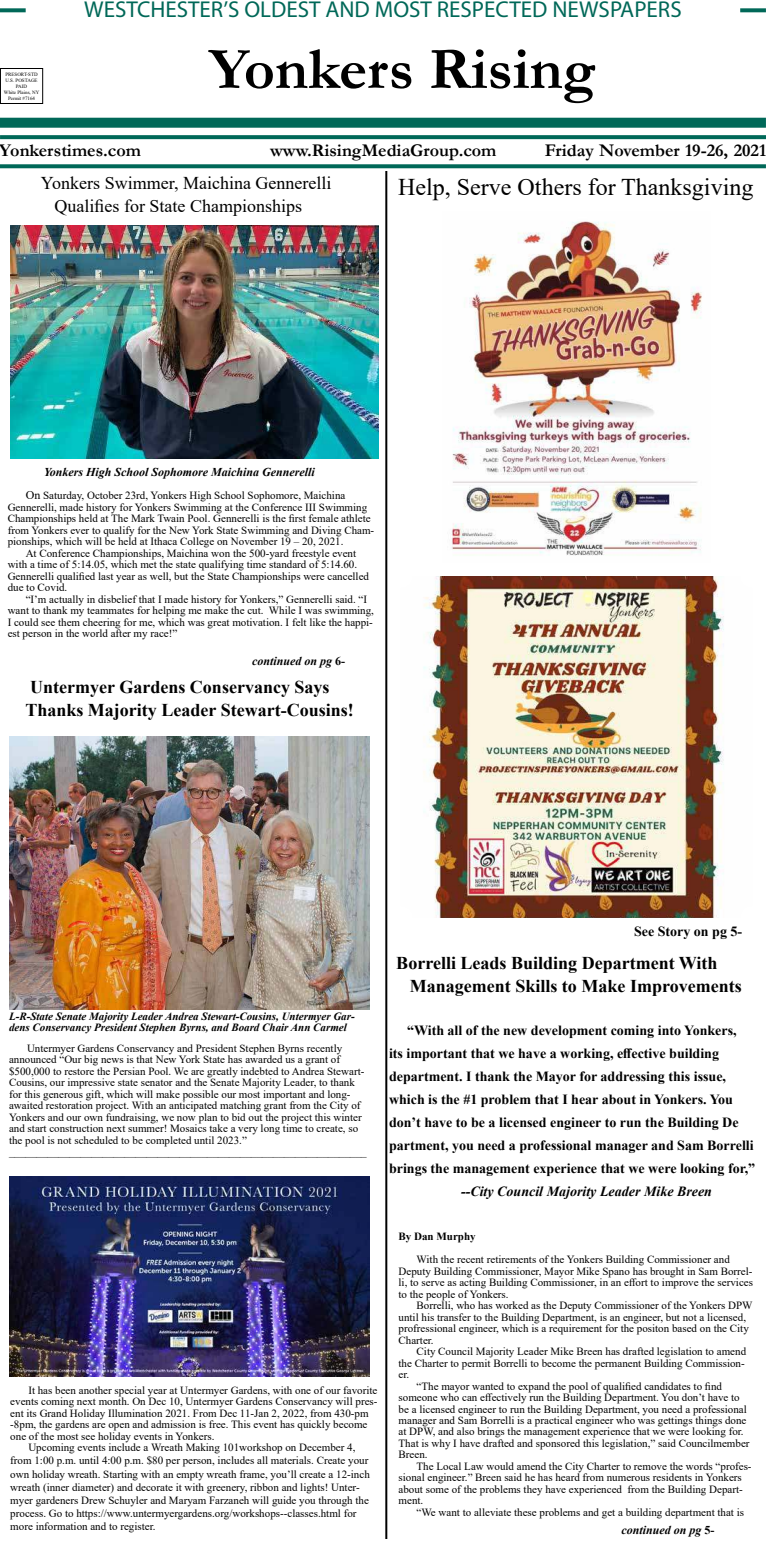
<style>
.page{position:relative;width:766px;height:1548px;background:#fff}
.page>*{position:absolute;margin:0;border:0;box-sizing:border-box;transform-origin:0 0}
.t1{font:700 60px "Garamond";color:#000}
.t2{font:24px "Times New Roman";color:#000}
.t3{font:23px "Myriad Pro";color:#006858}
.t4{font:700 18px/23px "Times New Roman";color:#000}
.t5{font:700 18px "Garamond";color:#000}
.t6{font:18px/23px "Times New Roman";color:#000}
.t7{font:700 14px/23px "Times New Roman";color:#000}
.t8{font:italic 700 14px "Times New Roman";color:#000}
.t9{font:italic 700 12px "Times New Roman";color:#000}
.t10{font:11px/11.5px "Times New Roman";color:#000}
.t11{font:italic 700 11px/11.5px "Times New Roman";color:#000}
.t12{font:700 11px "Times New Roman";color:#000}
.t13{font:5px/6px "Times New Roman";color:#000;text-align:center}
.s1{font-size:12px}
.s2{font-style:normal}
</style>
<div class="page">
<hr style="left:385px;top:171px;width:2px;height:1368px;background:#000">
<svg style="left:0;top:8px;width:26px;height:4px"></svg>
<svg style="left:740px;top:8px;width:25px;height:4px"></svg>
<svg style="left:0;top:164px;width:765px;height:4px;fill:#006858"></svg>
<div style="left:0;top:118px;width:765px;height:10px;background:#006858"></div>
<svg style="left:0;top:135px;width:765px;height:4px;fill:#006858"></svg>
<div style="left:0;top:68px;width:43px;height:36px;border:1px solid #000"></div>
<img style="left:11px;top:225px;width:367px;height:234px">
<img style="left:452px;top:221px;width:250px;height:335px">
<img style="left:9px;top:736px;width:360px;height:274px">
<img style="left:9px;top:1177px;width:360px;height:200px">
<img style="left:423px;top:576px;width:301px;height:342px">
<p class="t13" style="left:4px;top:72px;width:37px">PRESORT-STD<br>U.S. POSTAGE<br>PAID<br>White Plains, NY<br>Permit #7164</p>
<h3 class="t3" style="left:84px;top:-4px;width:599px">WESTCHESTER’S OLDEST AND MOST RESPECTED NEWSPAPERS</h3>
<h1 class="t1" style="left:209px;top:48px;width:387px">Yonkers Rising</h1>
<h3 class="t5" style="left:0;top:145px;width:142px">Yonkerstimes.com</h3>
<h3 class="t5" style="left:544px;top:145px;width:223px">Friday November 19-26, 2021</h3>
<h3 class="t5" style="left:270px;top:145px;width:228px">www.RisingMediaGroup.com</h3>
<h3 class="t6" style="left:54px;top:173px;width:278px;text-indent:-14px">Yonkers Swimmer, Maichina Gennerelli<br>Qualifies for State Championships</h3>
<h2 class="t2" style="left:398px;top:178px;width:356px">Help, Serve Others for Thanksgiving</h2>
<p class="t9" style="left:44px;top:468px;width:273px">Yonkers High School Sophomore Maichina Gennerelli</p>
<p class="t10" style="left:26px;top:491px;width:321px"><span class="s1">On</span> Saturday, October 23rd, Yonkers High School Sophomore, Maichina</p>
<p class="t10" style="left:8px;top:501px;width:361px">Gennerelli, made history for Yonkers Swimming at the Conference III Swimming</p>
<p class="t10" style="left:8px;top:513px;width:364px">Championships held at The Mark Twain Pool. Gennerelli is the first female athlete</p>
<p class="t10" style="left:8px;top:524px;width:368px">from Yonkers ever to qualify for the New York State Swimming and Diving Cham-</p>
<p class="t10" style="left:8px;top:536px;width:337px">pionships, which will be held at Ithaca College on November 19 – 20, 2021.</p>
<p class="t10" style="left:26px;top:547px;width:332px">At Conference Championships, Maichina won the 500-yard freestyle event</p>
<p class="t10" style="left:8px;top:559px;width:351px">with a time of 5:14.05, which met the state qualifying time standard of 5:14.60.</p>
<p class="t10" style="left:8px;top:570px;width:363px">Gennerelli qualified last year as well, but the State Championships were cancelled</p>
<p class="t10" style="left:8px;top:581px;width:61px">due to Covid.</p>
<p class="t10" style="left:26px;top:594px;width:343px">“I’m actually in disbelief that I made history for Yonkers,” Gennerelli said. “I</p>
<p class="t10" style="left:8px;top:606px;width:368px">want to thank my teammates for helping me make the cut. While I was swimming,</p>
<p class="t10" style="left:8px;top:617px;width:367px">I could see them cheering for me, which was great motivation. I felt like the happi-</p>
<p class="t10" style="left:8px;top:629px;width:171px">est person in the world after my race!”</p>
<p class="t9" style="left:252px;top:657px;width:95px">continued on pg <span class="s2">6-</span></p>
<h3 class="t4" style="left:25px;top:677px;width:330px">Untermyer Gardens Conservancy Says<br>Thanks Majority Leader Stewart-Cousins!</h3>
<p class="t11" style="left:9px;top:1012px;width:347px">L-R-State Senate Majority Leader Andrea Stewart-Cousins, Untermyer Gar&shy;dens Conservancy President Stephen Byrns, and Board Chair Ann Carmel</p>
<p class="t10" style="left:9px;top:1042px;width:359px;text-indent:18px">Untermyer Gardens Conservancy and President Stephen Byrns recently announced “Our big news is that New York State has awarded us a grant of $500,000 to restore the Persian Pool. We are greatly indebted to Andrea Stewart-Cousins, our impressive state senator and the Senate Majority Leader, to thank for this generous gift, which will make possible our most important and long&shy;awaited restoration project. With an anticipated matching grant from the City of Yonkers and our own fundraising, we now plan to bid out the project this winter and start construction next summer! Mosaics take a very long time to create, so the pool is not scheduled to be completed until 2023.” _________________________________________________________________</p>
<p class="t7" style="left:633px;top:922px;width:110px">See Story on pg 5-</p>
<h3 class="t4" style="left:410px;top:953px;width:333px;text-indent:-14px">Borrelli Leads Building Department With<br>Management Skills to Make Improvements</h3>
<p class="t7" style="left:389px;top:1021px;width:367px;text-indent:18px">“With all of the new development coming into Yonkers,<br>its important that we have a working, effective building department. I thank the Mayor for addressing this issue, which is the #1 problem that I hear about in Yonkers. You don’t have to be a licensed engineer to run the Building De partment, you need a professional manager and Sam Borrelli brings the management experience that we were looking for,”</p>
<p class="t8" style="left:461px;top:1187px;width:252px">--City Council Majority Leader Mike Breen</p>
<p class="t10" style="left:28px;top:1385px;width:350px">It has been another special year at Untermyer Gardens, with one of our favorite</p>
<p class="t10" style="left:10px;top:1395px;width:368px">events coming next month. On Dec 10, Untermyer Gardens Conservancy will pres-</p>
<p class="t10" style="left:10px;top:1407px;width:359px">ent its Grand Holiday Illumination 2021. From Dec 11-Jan 2, 2022, from 430-pm</p>
<p class="t10" style="left:10px;top:1420px;width:358px">-8pm, the gardens are open and admission is free. This event has quickly become</p>
<p class="t10" style="left:10px;top:1431px;width:206px">one of the most see holiday events in Yonkers.</p>
<p class="t10" style="left:28px;top:1441px;width:328px">Upcoming events include a Wreath Making 101workshop on December 4,</p>
<p class="t10" style="left:10px;top:1454px;width:361px;line-height:13.2px">from 1:00 p.m. until 4:00 p.m. $80 per person, includes all materials. Create your own holiday wreath. Starting with an empty wreath frame, you’ll create a 12-inch wreath (inner diameter) and decorate it with greenery, ribbon and lights! Unter&shy;myer gardeners Drew Schuyler and Maryam Farzaneh will guide you through the process. Go to https://www.untermyergardens.org/workshops--classes.html for more information and to register.</p>
<p class="t12" style="left:398px;top:1233px;width:79px">By Dan Murphy</p>
<p class="t10" style="left:398px;top:1253px;width:356px;text-indent:18px">With the recent retirements of the Yonkers Building Commissioner and Deputy Building Commissioner, Mayor Mike Spano has brought in Sam Borrel&shy;li, to serve as acting Building Commissioner, in an effort to improve the services to the people of Yonkers.</p>
<p class="t10" style="left:398px;top:1299px;width:355px;text-indent:18px">Borrelli, who has worked as the Deputy Commissioner of the Yonkers DPW until his transfer to the Building Department, is an engineer, but not a licensed, profressional engineer, which is a requirement for the positon based on the City Charter.</p>
<p class="t10" style="left:416px;top:1345px;width:331px">City Council Majority Leader Mike Breen has drafted legislation to amend</p>
<p class="t10" style="left:398px;top:1357px;width:347px">the Charter to permit Borrelli to become the permanent Building Commission-</p>
<p class="t10" style="left:398px;top:1370px;width:12px">er.</p>
<p class="t10" style="left:416px;top:1380px;width:307px">“The mayor wanted to expand the pool of qualified candidates to find</p>
<p class="t10" style="left:398px;top:1391px;width:342px">someone who can effectively run the Building Department. You don’t have to</p>
<p class="t10" style="left:398px;top:1403px;width:349px">be a licensed engineer to run the Building Department, you need a professional</p>
<p class="t10" style="left:398px;top:1414px;width:349px">manager and Sam Borrelli is a practical engineer who was gettings things done</p>
<p class="t10" style="left:398px;top:1427px;width:346px">at DPW, and also brings the management experience that we were looking for.</p>
<p class="t10" style="left:398px;top:1437px;width:352px">That is why I have drafted and sponsored this legislation,” said Councilmember</p>
<p class="t10" style="left:398px;top:1449px;width:31px">Breen.</p>
<p class="t10" style="left:416px;top:1460px;width:336px">The Local Law would amend the City Charter to remove the words “profes-</p>
<p class="t10" style="left:398px;top:1472px;width:345px">sional engineer.” Breen said he has heard from numerous residents in Yonkers</p>
<p class="t10" style="left:398px;top:1483px;width:345px">about some of the problems they have experienced from the Building Depart-</p>
<p class="t10" style="left:398px;top:1496px;width:26px">ment.</p>
<p class="t10" style="left:416px;top:1508px;width:329px">“We want to alleviate these problems and get a building department that is</p>
<p class="t9" style="left:621px;top:1525px;width:95px">continued on pg <span class="s2">5-</span></p>
</div>
